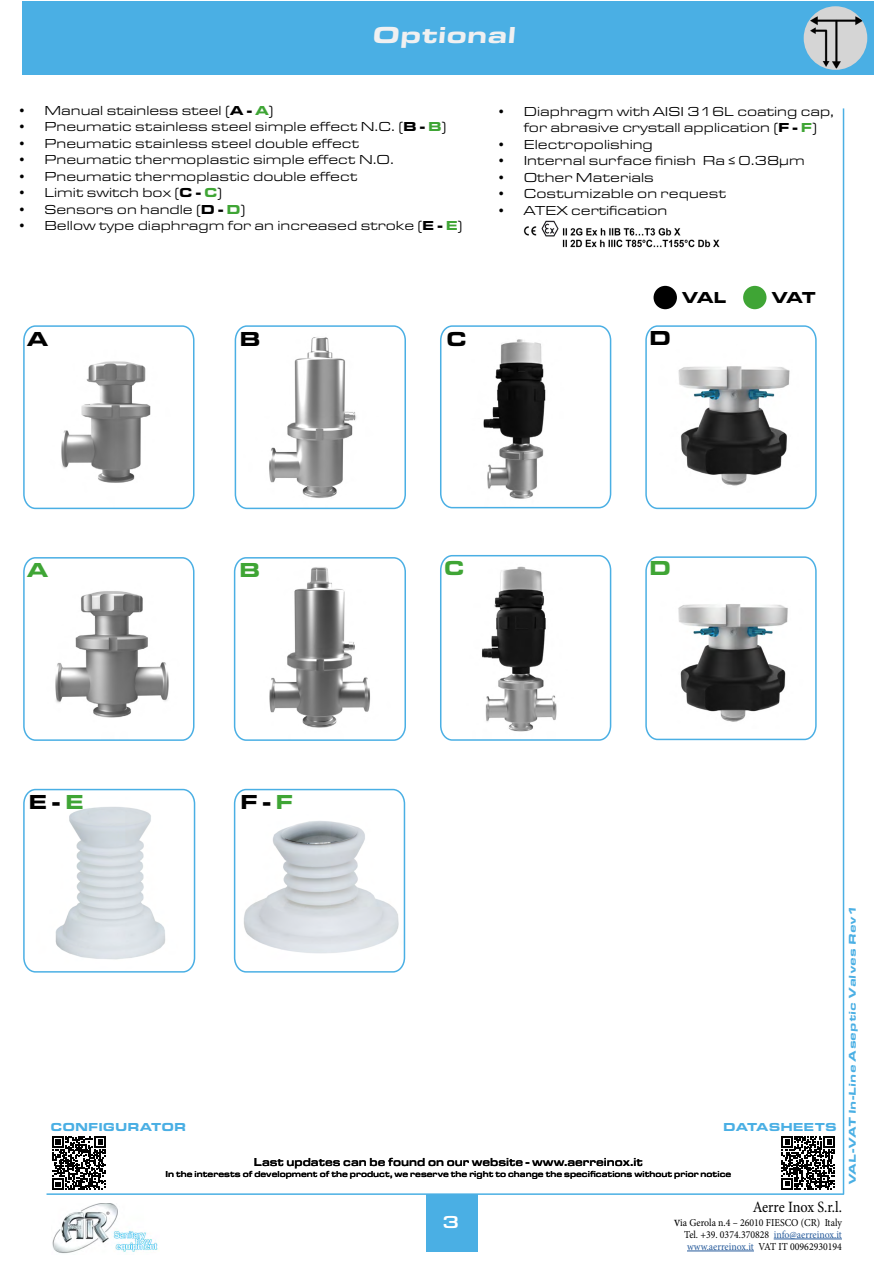
<style>
.page{position:relative;width:893px;height:1263px;background:#fff}
.page>*{position:absolute;margin:0;border:0;box-sizing:border-box;transform-origin:0 0}
.t1{font:900 24px "Eurostile Ext";color:#f0f0f1;scale:1.1 1}
.t2{font:900 21px "Eurostile Ext";color:#000}
.t3{font:900 21px "Eurostile Ext";color:#3fa535}
.t4{font:500 18px "Eurostile Ext";color:#fff}
.t5{font:900 16.5px "Eurostile Ext";letter-spacing:-.095em;color:#000}
.t6{font:15.75px "Minion Pro";letter-spacing:-.015em;color:#000;scale:.91 1}
.t7{font:13.5px/16.5px "Eurostile Ext";color:#000}
.t8{font:500 12px "Eurostile Ext";color:#000;scale:.88 1}
.t9{font:900 12px "Eurostile Ext";color:#4aafe4}
.t10{font:10.65px/12px "Minion Pro";color:#000;text-align:justify;scale:.93 1}
.t11{font:900 10.2px "Eurostile Ext";color:#4aafe4;scale:1.1 1}
.t12{font:500 9px "Eurostile Ext";color:#000;scale:.88 1}
.s1{font-weight:900}
.s2{font-weight:900;color:#3fa535}
.s3{color:#3fa535}
.s4{font-size:14.1px}
.s5{color:#275b9b}
</style>
<div class="page">
<div style="left:23px;top:1px;width:851px;height:74px;background:#4aafe4"></div>
<img style="left:523px;top:220px;width:196px;height:28px">
<hr style="left:774px;top:1239px;width:68px;height:1px;background:#275b9b">
<hr style="left:687px;top:1251px;width:67px;height:1px;background:#275b9b">
<img style="left:52px;top:1203px;width:106px;height:51px">
<div style="left:426px;top:1194px;width:51px;height:58px;background:#4aafe4"></div>
<svg style="left:23px;top:325px;width:172px;height:185px"></svg>
<svg style="left:234px;top:325px;width:172px;height:185px"></svg>
<svg style="left:440px;top:325px;width:172px;height:184px"></svg>
<svg style="left:645px;top:325px;width:172px;height:185px"></svg>
<svg style="left:23px;top:557px;width:172px;height:184px"></svg>
<svg style="left:440px;top:555px;width:172px;height:186px"></svg>
<svg style="left:233px;top:788px;width:173px;height:185px"></svg>
<svg style="left:645px;top:556px;width:172px;height:185px"></svg>
<svg style="left:23px;top:788px;width:173px;height:185px"></svg>
<svg style="left:233px;top:557px;width:173px;height:184px"></svg>
<svg style="left:781px;top:1136px;width:54px;height:53px"></svg>
<svg style="left:52px;top:1136px;width:54px;height:54px"></svg>
<div style="left:743px;top:286px;width:23px;height:23px;background:#3fa535;border-radius:50%"></div>
<div style="left:653px;top:286px;width:24px;height:23px;background:#000;border-radius:50%"></div>
<hr style="left:47px;top:1193px;width:797px;height:2px;background:#4aafe4">
<hr style="left:843px;top:108px;width:1px;height:1086px;background:#4aafe4">
<div style="left:804px;top:6px;width:63px;height:64px;background:#d5d5d5;border-radius:50%"></div>
<img style="left:810px;top:16px;width:53px;height:53px">
<h1 class="t1" style="left:372px;top:17px;width:135px">Optional</h1>
<p class="t7" style="left:17px;top:101px;width:258px">• Manual stainless steel (<span class="s1">A -</span> <span class="s2">A</span>)</p>
<p class="t7" style="left:17px;top:117px;width:431px">• Pneumatic stainless steel simple effect N.C. (<span class="s1">B -</span> <span class="s2">B</span>)</p>
<p class="t7" style="left:17px;top:134px;width:343px">• Pneumatic stainless steel double effect</p>
<p class="t7" style="left:17px;top:150px;width:378px">• Pneumatic thermoplastic simple effect N.O.</p>
<p class="t7" style="left:17px;top:167px;width:341px">• Pneumatic thermoplastic double effect</p>
<p class="t7" style="left:17px;top:183px;width:206px">• Limit switch box (<span class="s1">C -</span> <span class="s2">C</span>)</p>
<p class="t7" style="left:17px;top:200px;width:230px">• Sensors on handle (<span class="s1">D -</span> <span class="s2">D</span>)</p>
<p class="t7" style="left:17px;top:216px;width:447px">• Bellow type diaphragm for an increased stroke (<span class="s1">E -</span> <span class="s2">E</span>)</p>
<p class="t7" style="left:524px;top:102px;width:312px;text-indent:-27px">• Diaphragm with AISI 316L coating cap, for abrasive crystall application (<span class="s1">F -</span> <span class="s2">F</span>)</p>
<p class="t7" style="left:497px;top:135px;width:158px">• Electropolishing</p>
<p class="t7" style="left:497px;top:152px;width:310px">• Internal surface finish Ra ≤ 0.38μm</p>
<p class="t7" style="left:497px;top:168px;width:159px">• Other Materials</p>
<p class="t7" style="left:497px;top:185px;width:231px">• Costumizable on request</p>
<p class="t7" style="left:497px;top:201px;width:172px">• ATEX certification</p>
<p class="t5" style="left:682px;top:285px;width:46px">VAL</p>
<p class="t5" style="left:771px;top:285px;width:46px">VAT</p>
<h2 class="t2" style="left:27px;top:323px;width:23px">A</h2>
<h2 class="t2" style="left:649px;top:322px;width:24px">D</h2>
<h2 class="t2" style="left:240px;top:323px;width:23px">B</h2>
<h2 class="t2" style="left:446px;top:323px;width:22px">C</h2>
<h2 class="t3" style="left:27px;top:554px;width:23px">A</h2>
<h2 class="t3" style="left:444px;top:552px;width:22px">C</h2>
<h2 class="t3" style="left:239px;top:554px;width:23px">B</h2>
<h2 class="t3" style="left:649px;top:552px;width:24px">D</h2>
<h2 class="t2" style="left:28px;top:786px;width:57px">E - <span class="s3">E</span></h2>
<h2 class="t2" style="left:240px;top:786px;width:55px">F - <span class="s3">F</span></h2>
<p class="t9" style="left:51px;top:1118px;width:137px">CONFIGURATOR</p>
<p class="t9" style="left:723px;top:1118px;width:115px">DATASHEETS</p>
<p class="t8" style="left:254px;top:1153px;width:444px">Last updates can be found on our website - www.aerreinox.it</p>
<p class="t12" style="left:166px;top:1167px;width:644px">In the interests of development of the product, we reserve the right to change the specifications without prior notice</p>
<p class="t11" style="left:845px;top:1185px;width:257px;rotate:-90deg">VAL-VAT In-Line Aseptic Valves Rev1</p>
<h3 class="t4" style="left:443px;top:1209px;width:18px">3</h3>
<p class="t6" style="left:753px;top:1197px;width:100px">Aerre Inox S.r.l.</p>
<p class="t10" style="left:684px;top:1216px;width:171px;text-indent:-10px"><span class="s4">v</span>ia Gerola n.4 – 26010 FIESCO (CR) Italy Tel. +39. 0374.370828 <span class="s5">info@aerreinox.it www.aerreinox.it</span> VAT IT 00962930194</p>
</div>
